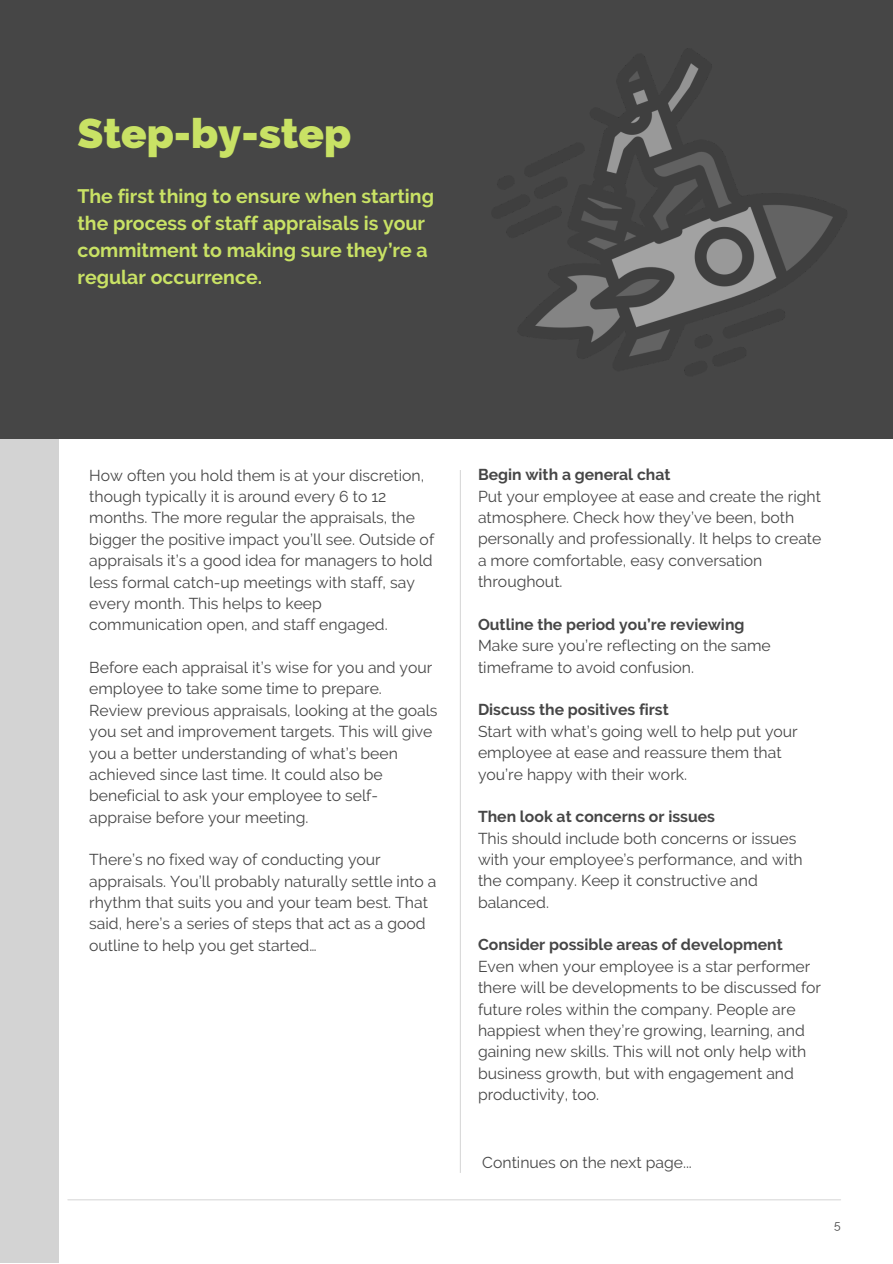
<style>
.page{position:relative;width:893px;height:1264px;background:#fff}
.page>*{position:absolute;margin:0;border:0;box-sizing:border-box;transform-origin:0 0}
.t1{font:800 42px "Raleway";color:#c9e265}
.t2{font:700 19.5px/27px "Raleway";color:#c9e265}
.t3{font:15.75px/21.3px "Raleway";color:#464646}
.t4{font:700 15.75px "Raleway";color:#464646}
.t5{font:12px "Raleway";color:#464646}
</style>
<div class="page">
<hr style="left:68px;top:1199px;width:772px;height:1px;background:#d9d9d9">
<div style="left:0;top:0;width:892px;height:438px;background:#464646"></div>
<div style="left:0;top:438px;width:58px;height:824px;background:#d3d3d3"></div>
<hr style="left:460px;top:470px;width:1px;height:702px;background:#d9d9d9">
<img style="left:497px;top:48px;width:343px;height:323px">
<h1 class="t1" style="left:77px;top:108px;width:275px">Step-by-step</h1>
<p class="t2" style="left:77px;top:182px;width:358px">The first thing to ensure when starting the process of staff appraisals is your commitment to making sure they’re a regular occurrence.</p>
<p class="t3" style="left:89px;top:464px;width:346px">How often you hold them is at your discretion, though typically it is around every 6 to 12 months. The more regular the appraisals, the bigger the positive impact you’ll see. Outside of appraisals it’s a good idea for managers to hold less formal catch-up meetings with staff, say every month. This helps to keep communication open, and staff engaged.</p>
<p class="t3" style="left:89px;top:656px;width:350px">Before each appraisal it’s wise for you and your employee to take some time to prepare.<br>Review previous appraisals, looking at the goals you set and improvement targets. This will give you a better understanding of what’s been achieved since last time. It could also be beneficial to ask your employee to self&shy;appraise before your meeting.</p>
<p class="t3" style="left:89px;top:849px;width:349px">There’s no fixed way of conducting your appraisals. You’ll probably naturally settle into a rhythm that suits you and your team best. That said, here’s a series of steps that act as a good outline to help you get started…</p>
<p class="t4" style="left:478px;top:465px;width:194px">Begin with a general chat</p>
<p class="t3" style="left:478px;top:485px;width:345px">Put your employee at ease and create the right atmosphere. Check how they’ve been, both personally and professionally. It helps to create a more comfortable, easy conversation throughout.</p>
<p class="t4" style="left:478px;top:615px;width:268px">Outline the period you’re reviewing</p>
<p class="t3" style="left:478px;top:635px;width:294px">Make sure you’re reflecting on the same timeframe to avoid confusion.</p>
<p class="t4" style="left:478px;top:700px;width:192px">Discuss the positives first</p>
<p class="t3" style="left:478px;top:720px;width:321px">Start with what’s going well to help put your employee at ease and reassure them that you’re happy with their work.</p>
<p class="t4" style="left:478px;top:807px;width:238px">Then look at concerns or issues</p>
<p class="t3" style="left:478px;top:827px;width:326px">This should include both concerns or issues with your employee’s performance, and with the company. Keep it constructive and balanced.</p>
<p class="t4" style="left:478px;top:935px;width:306px">Consider possible areas of development</p>
<p class="t3" style="left:478px;top:955px;width:344px">Even when your employee is a star performer there will be developments to be discussed for future roles within the company. People are happiest when they’re growing, learning, and gaining new skills. This will not only help with business growth, but with engagement and productivity, too.</p>
<p class="t3" style="left:482px;top:1151px;width:211px">Continues on the next page...</p>
<p class="t5" style="left:834px;top:1217px;width:8px">5</p>
</div>
